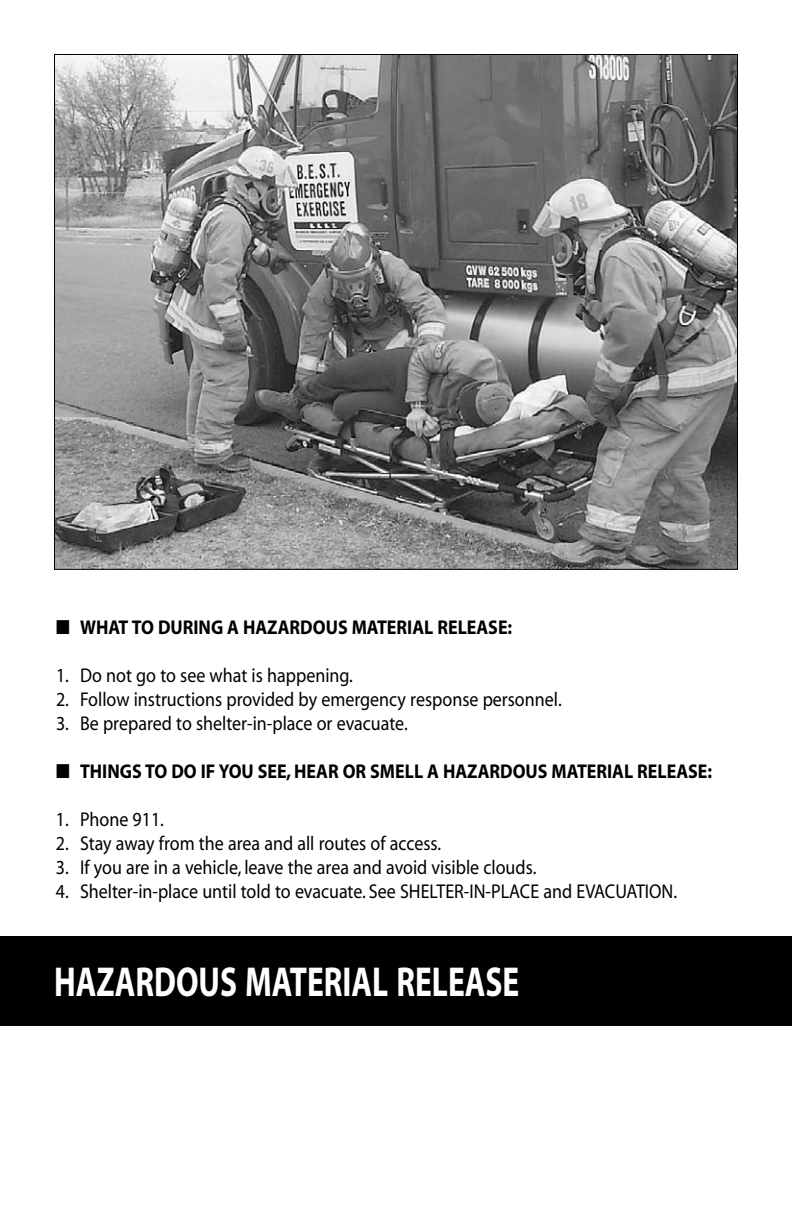
<style>
.page{position:relative;width:792px;height:1224px;background:#fff}
.page>*{position:absolute;margin:0;border:0;box-sizing:border-box;transform-origin:0 0}
.t1{font:700 42px "Myriad";color:#fff;scale:.75 1}
.t2{font:20px/24px "Myriad";color:#000;scale:.9 1}
.t3{font:700 20px "Myriad";color:#000;scale:.9 1}
</style>
<div class="page">
<div style="left:0;top:936px;width:792px;height:90px;background:#000"></div>
<img style="left:56px;top:56px;width:680px;height:512px">
<p class="t3" style="left:56px;top:617px;width:57px">■ WHAT</p>
<p class="t3" style="left:132px;top:617px;width:56px">TO DURING</p>
<p class="t3" style="left:227px;top:617px;width:109px">AHAZARDOUS</p>
<p class="t3" style="left:352px;top:617px;width:13px">MATERIAL</p>
<p class="t3" style="left:437px;top:617px;width:12px">RELEASE</p>
<p class="t3" style="left:508px;top:617px;width:7px">:</p>
<p class="t2" style="left:56px;top:664px;width:564px">1. Do not go to see what is happening.<br>2.Follow instructions provided by emergency response personnel.</p>
<p class="t2" style="left:56px;top:712px;width:392px">3. Be prepared to shelter-in-place or evacuate.</p>
<p class="t3" style="left:56px;top:761px;width:50px">■ THINGS</p>
<p class="t3" style="left:145px;top:761px;width:96px">TO DOIF YOU</p>
<p class="t3" style="left:258px;top:761px;width:54px">SEE, HEAR</p>
<p class="t3" style="left:343px;top:761px;width:44px">OR SMELL</p>
<p class="t3" style="left:427px;top:761px;width:109px">AHAZARDOUS</p>
<p class="t3" style="left:552px;top:761px;width:13px">MATERIAL</p>
<p class="t3" style="left:637px;top:761px;width:12px">RELEASE</p>
<p class="t3" style="left:708px;top:761px;width:7px">:</p>
<p class="t2" style="left:56px;top:808px;width:122px">1. Phone 911.</p>
<p class="t2" style="left:56px;top:832px;width:430px">2. Stay away from the area and all routes of access.</p>
<p class="t2" style="left:56px;top:856px;width:535px">3. If you are in a vehicle, leave the area and avoid visible clouds.</p>
<p class="t2" style="left:56px;top:880px;width:692px">4. Shelter-in-place until told to evacuate. See SHELTER-IN-PLACE and EVACUATION.</p>
<h1 class="t1" style="left:54px;top:960px;width:622px">HAZARDOUS MATERIAL RELEASE</h1>
</div>
